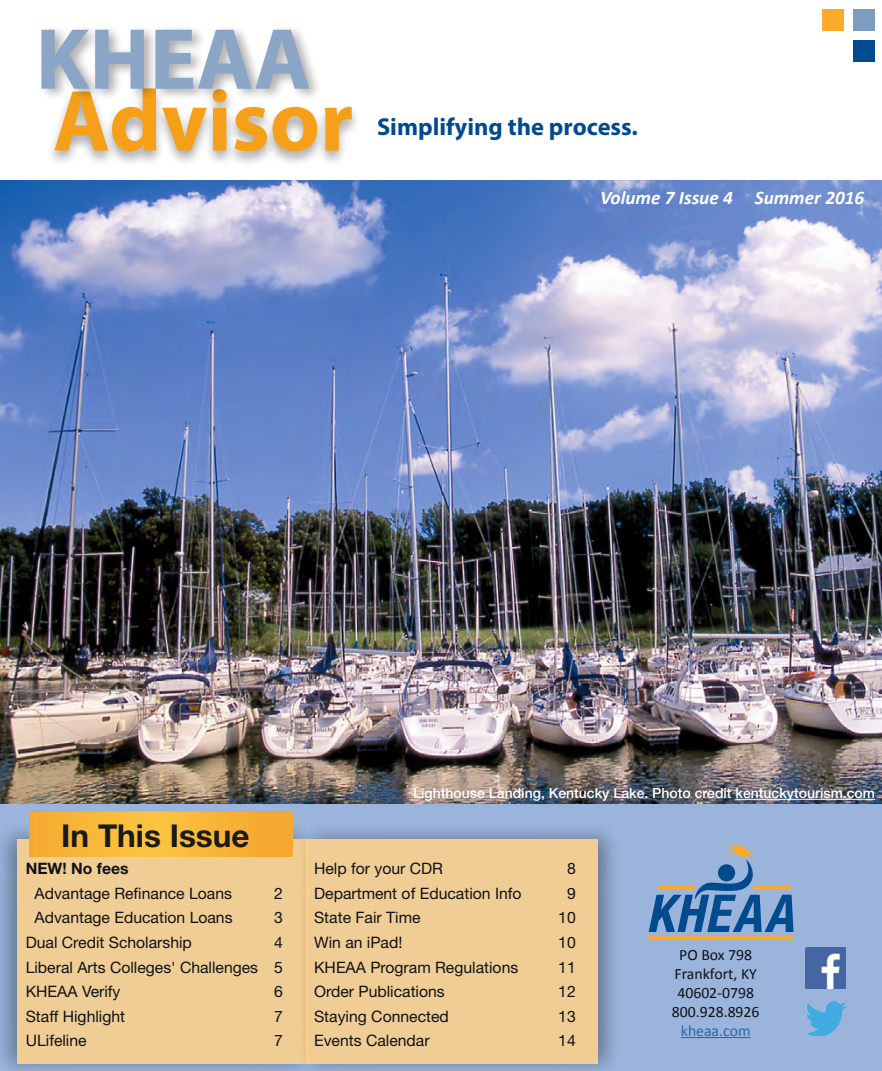
<style>
.page{position:relative;width:882px;height:1071px;background:#fff}
.page>*{position:absolute;margin:0;border:0;box-sizing:border-box;transform-origin:0 0}
.t1{font:700 87.5px "Myriad Pro";color:#f6a01a}
.t2{font:700 87.5px "Myriad Pro";color:#7e9bc0}
.t3{font:700 31.5px "Helvetica Neue LT Std";color:#000}
.t4{font:700 24.5px "Myriad Pro";color:#004b8d}
.t5{font:italic 700 19.25px "Calibri";color:#fff}
.t6{font:15.75px/24.5px "Helvetica Neue LT Std";color:#000;text-align:justify}
.t7{font:15.75px/18.9px "Calibri";color:#000;text-align:center}
.t8{font:700 15.75px "Helvetica Neue LT Std";color:#000}
.t9{font:15.75px "Calibri";color:#215e9e}
.t10{font:500 14px "Helvetica Neue LT Std";color:#fff}
</style>
<div class="page">
<div style="left:0;top:769px;width:882px;height:302px;background:#9ab4dc"></div>
<div style="left:853px;top:9px;width:22px;height:22px;background:#7e9bc0"></div>
<div style="left:854px;top:40px;width:21px;height:22px;background:#004b8d"></div>
<div style="left:45px;top:86px;width:316px;height:82px;background:#000;opacity:.34"></div>
<div style="left:822px;top:9px;width:21px;height:22px;background:#fbaa29"></div>
<div style="left:38px;top:24px;width:285px;height:78px;background:#000;opacity:.37"></div>
<hr style="left:681px;top:1037px;width:70px;height:1px;background:#215e9e">
<svg style="left:647px;top:845px;width:147px;height:95px"></svg>
<img style="left:805px;top:1002px;width:41px;height:33px">
<img style="left:805px;top:948px;width:41px;height:40px">
<div style="left:0;top:821px;width:318px;height:250px;background:#000;opacity:.37"></div>
<div style="left:18px;top:839px;width:291px;height:224px;background:#f0cd95"></div>
<div style="left:297px;top:821px;width:325px;height:250px;background:#000;opacity:.37"></div>
<div style="left:306px;top:839px;width:291px;height:224px;background:#f0cd95"></div>
<div style="left:30px;top:812px;width:263px;height:45px;background:linear-gradient(to bottom,#f8b638,#f8b638)"></div>
<img style="left:0;top:181px;width:882px;height:623px">
<hr style="left:736px;top:799px;width:139px;height:1px;background:#fff">
<h1 class="t2" style="left:36px;top:2px;width:277px">KHEAA</h1>
<h1 class="t1" style="left:53px;top:64px;width:302px">Advisor</h1>
<h3 class="t4" style="left:377px;top:111px;width:262px">Simplifying the process.</h3>
<p class="t5" style="left:600px;top:186px;width:266px">Volume 7 Issue 4 Summer 2016</p>
<h2 class="t3" style="left:61px;top:816px;width:190px">In This Issue</h2>
<p class="t10" style="left:413px;top:785px;width:463px">Lighthouse Landing, Kentucky Lake. Photo credit kentuckytourism.com</p>
<p class="t8" style="left:26px;top:859px;width:104px">NEW! No fees</p>
<p class="t6" style="left:34px;top:881px;width:199px">Advantage Refinance Loans</p>
<p class="t6" style="left:274px;top:881px;width:10px">2</p>
<p class="t6" style="left:34px;top:905px;width:200px">Advantage Education Loans</p>
<p class="t6" style="left:274px;top:905px;width:10px">3</p>
<p class="t6" style="left:26px;top:930px;width:168px">Dual Credit Scholarship</p>
<p class="t6" style="left:26px;top:930px;width:259px;text-indent:249px">4<br>Liberal Arts Colleges' Challenges 5<br>KHEAA Verify</p>
<p class="t6" style="left:274px;top:979px;width:10px">6</p>
<p class="t6" style="left:26px;top:1003px;width:101px">Staff Highlight</p>
<p class="t6" style="left:274px;top:1003px;width:10px">7</p>
<p class="t6" style="left:26px;top:1028px;width:62px">ULifeline</p>
<p class="t6" style="left:274px;top:1028px;width:10px">7</p>
<p class="t6" style="left:314px;top:856px;width:130px">Help for your CDR</p>
<p class="t6" style="left:567px;top:856px;width:10px">8</p>
<p class="t6" style="left:314px;top:881px;width:209px">Department of Education Info</p>
<p class="t6" style="left:567px;top:881px;width:10px">9</p>
<p class="t6" style="left:314px;top:905px;width:108px">State Fair Time</p>
<p class="t6" style="left:558px;top:905px;width:19px">10</p>
<p class="t6" style="left:314px;top:930px;width:90px">Win an iPad!</p>
<p class="t6" style="left:558px;top:930px;width:19px">10</p>
<p class="t6" style="left:314px;top:954px;width:206px">KHEAA Program Regulations</p>
<p class="t6" style="left:558px;top:954px;width:19px">11</p>
<p class="t6" style="left:314px;top:979px;width:132px">Order Publications</p>
<p class="t6" style="left:558px;top:979px;width:19px">12</p>
<p class="t6" style="left:314px;top:1003px;width:136px">Staying Connected</p>
<p class="t6" style="left:558px;top:1003px;width:19px">13</p>
<p class="t6" style="left:314px;top:1028px;width:117px">Events Calendar</p>
<p class="t6" style="left:558px;top:1028px;width:19px">14</p>
<p class="t7" style="left:672px;top:945px;width:89px">PO Box 798<br>Frankfort, KY<br>40602-0798<br>800.928.8926</p>
<p class="t9" style="left:681px;top:1021px;width:71px">kheaa.com</p>
</div>
